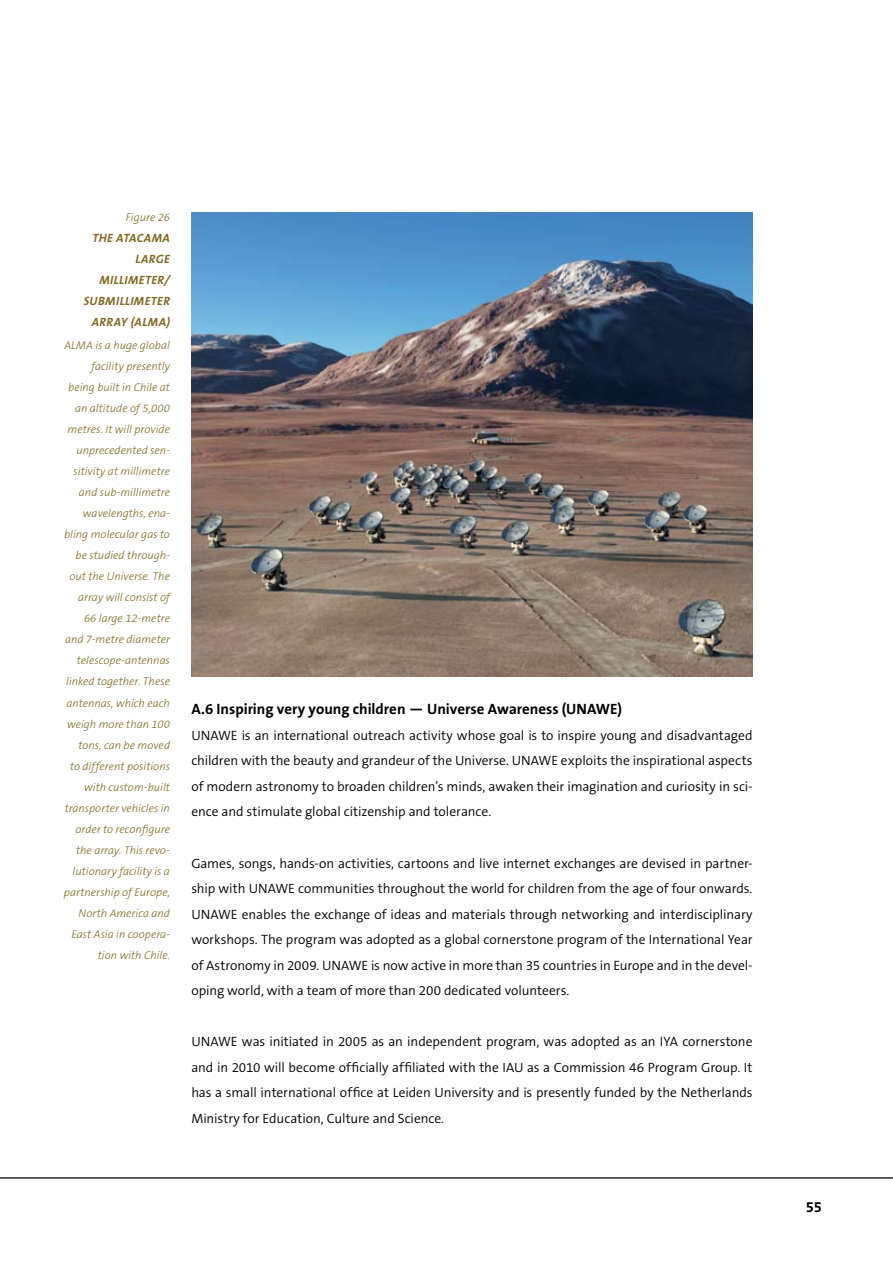
<style>
.page{position:relative;width:893px;height:1263px;background:#fff}
.page>*{position:absolute;margin:0;border:0;box-sizing:border-box;transform-origin:0 0}
.t1{font:700 15px "The Sans B7";color:#000}
.t2{font:300 13.5px/25.5px "The Sans B4";letter-spacing:-.005em;color:#000;text-align:justify}
.t3{font:italic 700 12px/21px "The Sans B7";letter-spacing:.035em;color:#806722;text-align:right}
.t4{font:italic 300 11.25px/21px "The Sans B3";color:#806722;text-align:right}
</style>
<div class="page">
<img style="left:191px;top:213px;width:562px;height:463px">
<hr style="left:0;top:1177px;width:893px;height:1px;background:#000">
<p class="t4" style="left:126px;top:207px;width:46px">Figure 26</p>
<p class="t3" style="left:92px;top:228px;width:32px">THE ATACA</p>
<p class="t3" style="left:84px;top:228px;width:88px">MA<br>LARGE<br>MILL IMETER/<br>SUBMILL IMETER<br>ARRAY (ALMA)</p>
<p class="t4" style="left:64px;top:335px;width:108px">ALMA is a huge global facility presently being built in Chile at an altitude of 5,000 metres. It will provide unprecedented sen&shy;sitivity at millimetre and sub-millimetre wavelengths, ena&shy;bling molecular gas to be studied through&shy;out the Universe. The array will consist of<br>66 large 12-metre and 7-metre diameter telescope-antennas linked together. These antennas, which each weigh more than 100 tons, can be moved<br>to different positions with custom-built transporter vehicles in order to reconfigure the array. This revo&shy;lutionary facility is a partnership of Europe,<br>North America and<br>East Asia in coopera&shy;tion with Chile.</p>
<p class="t1" style="left:191px;top:701px;width:432px">A.6 Inspiring very young children — Universe Awareness (UNAWE)</p>
<p class="t2" style="left:191px;top:723px;width:563px">UNAWE is an international outreach activity whose goal is to inspire young and disadvantaged children with the beauty and grandeur of the Universe. UNAWE exploits the inspirational aspects of modern astronomy to broaden children’s minds, awaken their imagination and curiosity in sci&shy;ence and stimulate global citizenship and tolerance.</p>
<p class="t2" style="left:191px;top:851px;width:563px">Games, songs, hands-on activities, cartoons and live internet exchanges are devised in partner&shy;ship with UNAWE communities throughout the world for children from the age of four onwards.<br>UNAWE enables the exchange of ideas and materials through networking and interdisciplinary workshops. The program was adopted as a global cornerstone program of the International Year of Astronomy in 2009. UNAWE is now active in more than 35 countries in Europe and in the devel&shy;oping world, with a team of more than 200 dedicated volunteers.</p>
<p class="t2" style="left:191px;top:1029px;width:563px">UNAWE was initiated in 2005 as an independent program, was adopted as an IYA cornerstone and in 2010 will become officially affiliated with the IAU as a Commission 46 Program Group. It has a small international office at Leiden University and is presently funded by the Netherlands Ministry for Education, Culture and Science.</p>
<p class="t1" style="left:806px;top:1199px;width:18px">55</p>
</div>
